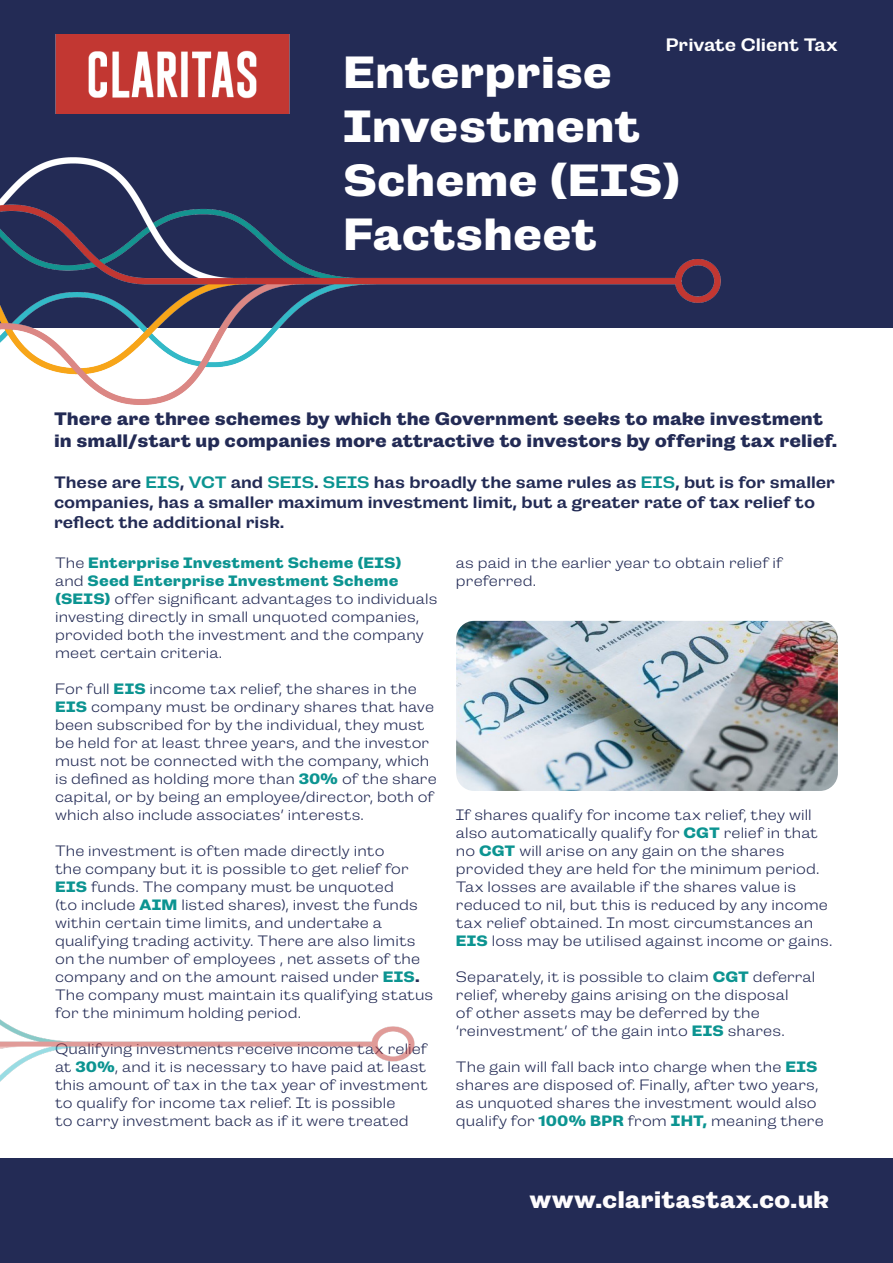
<style>
.page{position:relative;width:893px;height:1263px;background:#fff}
.page>*{position:absolute;margin:0;border:0;box-sizing:border-box;transform-origin:0 0}
.t1{font:700 45px/54px "Campaign";color:#fff}
.t2{font:700 24px "Campaign";letter-spacing:.005em;color:#fefcfd}
.t3{font:700 18px/21.6px "Campaign";color:#232b55}
.t4{font:500 18px "Campaign";color:#fff}
.t5{font:500 16.5px/19.8px "Campaign";color:#232b55}
.t6{font:300 15px/18px "Campaign";letter-spacing:.01em;color:#232b55}
.s1{color:#0c9491}
.s2{font-weight:700;color:#0c9491}
.s3{font-weight:700}
</style>
<div class="page">
<div style="left:0;top:0;width:893px;height:327px;background:#232b55"></div>
<img style="left:0;top:157px;width:827px;height:248px">
<img style="left:55px;top:34px;width:234px;height:80px">
<div style="left:0;top:1159px;width:893px;height:104px;background:#232b55"></div>
<img style="left:456px;top:621px;width:382px;height:170px">
<img style="left:0;top:1019px;width:415px;height:63px">
<p class="t4" style="left:666px;top:34px;width:174px">Private Client Tax</p>
<p class="t1" style="left:343px;top:45px;width:339px">Enterprise<br>Investment<br>Scheme (EIS)<br>Factsheet</p>
<p class="t3" style="left:54px;top:408px;width:785px">There are three schemes by which the Government seeks to make investment in small/start up companies more attractive to investors by offering tax relief.</p>
<p class="t5" style="left:54px;top:472px;width:783px">These are <span class="s1">EIS</span>, <span class="s1">VCT</span> and <span class="s1">SEIS</span>. <span class="s1">SEIS</span> has broadly the same rules as <span class="s1">EIS</span>, but is for smaller companies, has a smaller maximum investment limit, but a greater rate of tax relief to reflect the additional risk.</p>
<p class="t6" style="left:55px;top:554px;width:384px">The <span class="s2">Enterprise Investment Scheme (EIS)<br></span>and <span class="s2">Seed Enterprise Investment Scheme (SEIS)</span> offer significant advantages to individuals investing directly in small unquoted companies, provided both the investment and the company meet certain criteria.</p>
<p class="t6" style="left:55px;top:680px;width:383px">For full <span class="s2">EIS</span> income tax relief, the shares in the <span class="s2">EIS</span> company must be ordinary shares that have been subscribed for by the individual, they must be held for at least three years, and the investor must not be connected with the company, which is defined as holding more than <span class="s2">30%</span> of the share capital, or by being an employee/director, both of which also include associates’ interests.</p>
<p class="t6" style="left:55px;top:842px;width:380px">The investment is often made directly into<br>the company but it is possible to get relief for <span class="s2">EIS</span> funds. The company must be unquoted<br>(to include <span class="s2">AIM</span> listed shares), invest the funds within certain time limits, and undertake a qualifying trading activity. There are also limits on the number of employees , net assets of the company and on the amount raised under <span class="s2">EIS</span><span class="s3">.<br></span>The company must maintain its qualifying status for the minimum holding period.</p>
<p class="t6" style="left:55px;top:1040px;width:374px">Qualifying investments receive income tax relief at <span class="s2">30%</span>, and it is necessary to have paid at least this amount of tax in the tax year of investment to qualify for income tax relief. It is possible<br>to carry investment back as if it were treated</p>
<p class="t6" style="left:456px;top:554px;width:328px">as paid in the earlier year to obtain relief if preferred.</p>
<p class="t6" style="left:456px;top:806px;width:378px">If shares qualify for income tax relief, they will also automatically qualify for <span class="s2">CGT</span> relief in that no <span class="s2">CGT</span> will arise on any gain on the shares provided they are held for the minimum period.<br>Tax losses are available if the shares value is reduced to nil, but this is reduced by any income tax relief obtained. In most circumstances an <span class="s2">EIS</span> loss may be utilised against income or gains.</p>
<p class="t6" style="left:456px;top:968px;width:361px">Separately, it is possible to claim <span class="s2">CGT</span> deferral relief, whereby gains arising on the disposal<br>of other assets may be deferred by the ‘reinvestment’ of the gain into <span class="s2">EIS</span> shares.</p>
<p class="t6" style="left:456px;top:1058px;width:369px">The gain will fall back into charge when the <span class="s2">EIS </span>shares are disposed of. Finally, after two years, as unquoted shares the investment would also qualify for <span class="s2">100% BPR</span> from <span class="s2">IHT,</span> meaning there</p>
<p class="t2" style="left:529px;top:1185px;width:301px">www.claritastax.co.uk</p>
</div>
